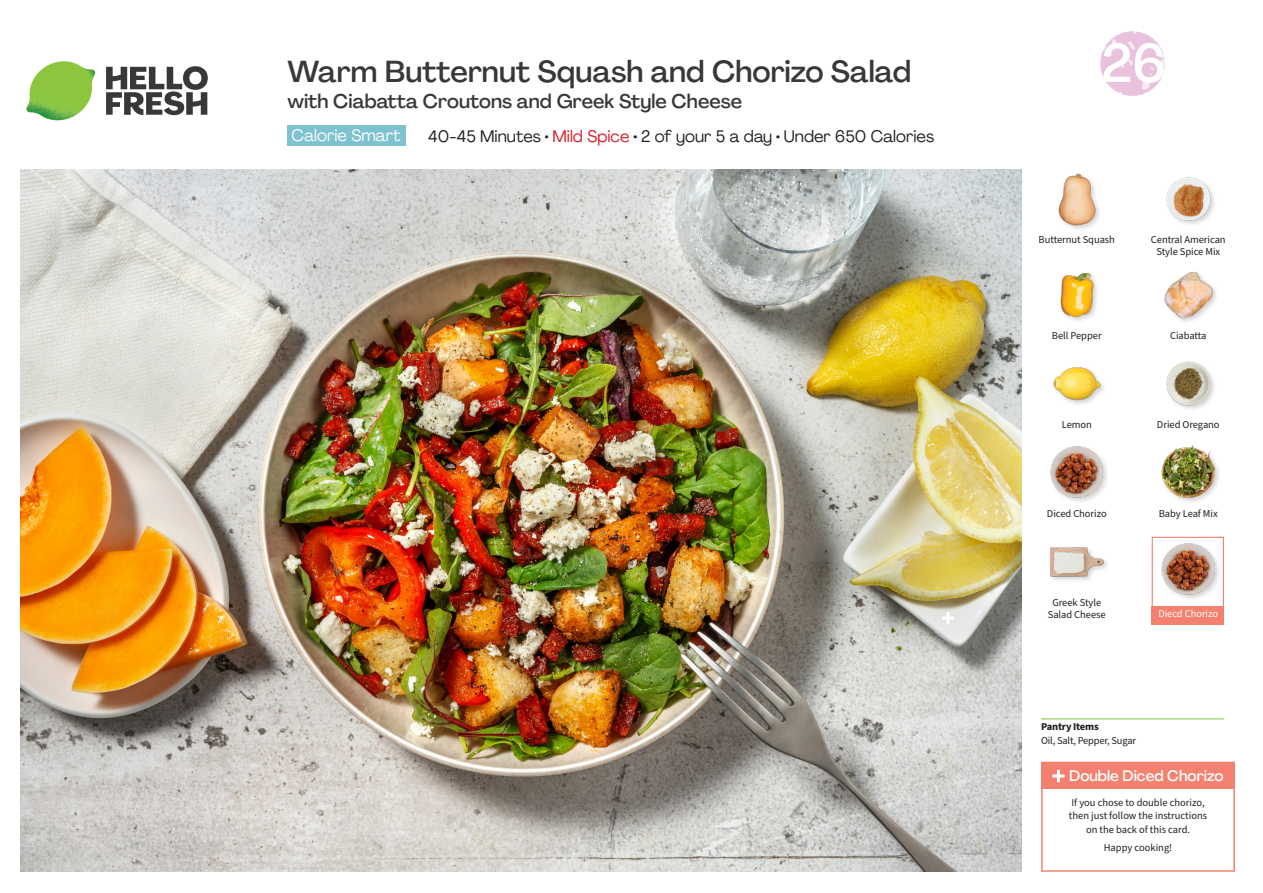
<style>
.page{position:relative;width:1263px;height:893px;background:#fff}
.page>*{position:absolute;margin:0;border:0;box-sizing:border-box;transform-origin:0 0}
._15_Titel_UK{font:500 30px "Agrandir";color:#383839}
._15_Titel_UK-2{font:500 19.5px "Agrandir";color:#383839}
._02_Box_Type{font:16.5px "Agrandir";color:#231f20}
._02_Box_Type-2{font:16.5px "Agrandir";color:#fff}
._16_StepsText{font:500 15px "Agrandir";color:#fff}
._18_FRONT_ingredients_UK{font:10.5px/12px "Source Sans Pro";letter-spacing:-.005em;color:#231f20;text-align:center}
._15_Titel_Steps{font:10.5px/13.5px "Source Sans Pro";color:#231f20;text-align:center}
._14_Allergene_Text_7pt{font:10.5px "Source Sans Pro";letter-spacing:-.02em;color:#231f20}
._00_Basic{font:10.5px "Source Sans Pro";color:#231f20}
._18_FRONT_ingredients_UK-2{font:10.5px "Source Sans Pro";letter-spacing:-.005em;color:#fff}
._14_Allergene_Text_7pt-2{font:700 10.5px "Source Sans Pro";letter-spacing:-.02em;color:#231f20}
.s1{color:#da1b2b}
</style>
<div class="page">
<svg style="left:106px;top:66px;width:102px;height:49px"></svg>
<img style="left:26px;top:61px;width:69px;height:59px">
<img style="left:21px;top:170px;width:1000px;height:702px">
<hr style="left:1041px;top:718px;width:183px;height:1px;background:#81c340">
<div style="left:287px;top:125px;width:119px;height:21px;background:#7fc2cf"></div>
<div style="left:1041px;top:762px;width:194px;height:110px;border:2px solid #f4806f"></div>
<div style="left:1041px;top:762px;width:193px;height:27px;background:#f4806f"></div>
<svg style="left:942px;top:612px;width:12px;height:12px"></svg>
<svg style="left:1052px;top:770px;width:12px;height:12px"></svg>
<div style="left:1049px;top:545px;width:62px;height:38px;background:#231f20;opacity:.2"></div>
<img style="left:1049px;top:545px;width:55px;height:38px">
<div style="left:1152px;top:537px;width:72px;height:72px;border:1px solid #f4806f"></div>
<div style="left:1152px;top:606px;width:72px;height:18px;background:#f4806f"></div>
<div style="left:1160px;top:542px;width:61px;height:60px;background:#231f20;opacity:.2"></div>
<img style="left:1160px;top:542px;width:57px;height:56px">
<img style="left:1053px;top:367px;width:51px;height:37px">
<div style="left:1049px;top:445px;width:60px;height:60px;background:#231f20;opacity:.2"></div>
<img style="left:1049px;top:445px;width:56px;height:56px">
<div style="left:1160px;top:445px;width:62px;height:60px;background:#231f20;opacity:.2"></div>
<img style="left:1160px;top:445px;width:57px;height:56px">
<img style="left:1166px;top:361px;width:48px;height:48px">
<div style="left:1057px;top:172px;width:45px;height:60px;background:#231f20;opacity:.2"></div>
<img style="left:1057px;top:172px;width:45px;height:56px">
<img style="left:1060px;top:273px;width:37px;height:48px">
<img style="left:1164px;top:271px;width:53px;height:51px">
<img style="left:1166px;top:177px;width:48px;height:47px">
<svg style="left:1100px;top:31px;width:65px;height:65px"></svg>
<p class="_15_Titel_UK" style="left:287px;top:53px;width:625px">Warm Butternut Squash and Chorizo Salad</p>
<p class="_15_Titel_UK-2" style="left:287px;top:89px;width:456px">with Ciabatta Croutons and Greek Style Cheese</p>
<p class="_02_Box_Type-2" style="left:292px;top:125px;width:110px">Calorie Smart</p>
<p class="_02_Box_Type" style="left:428px;top:126px;width:507px">40-45 Minutes • <span class="s1">Mild Spice</span> • 2 of your 5 a day • Under 650 Calories</p>
<p class="_18_FRONT_ingredients_UK" style="left:1039px;top:234px;width:78px">Butternut Squash</p>
<p class="_18_FRONT_ingredients_UK" style="left:1151px;top:234px;width:76px">Central American<br>Style Spice Mix</p>
<p class="_18_FRONT_ingredients_UK" style="left:1052px;top:330px;width:51px">Bell Pepper</p>
<p class="_18_FRONT_ingredients_UK" style="left:1170px;top:330px;width:38px">Ciabatta</p>
<p class="_18_FRONT_ingredients_UK" style="left:1062px;top:419px;width:32px">Lemon</p>
<p class="_18_FRONT_ingredients_UK" style="left:1157px;top:419px;width:64px">Dried Oregano</p>
<p class="_18_FRONT_ingredients_UK" style="left:1047px;top:508px;width:61px">Diced Chorizo</p>
<p class="_18_FRONT_ingredients_UK" style="left:1159px;top:508px;width:60px">Baby Leaf Mix</p>
<p class="_18_FRONT_ingredients_UK" style="left:1048px;top:596px;width:59px">Greek Style<br>Salad Cheese</p>
<p class="_18_FRONT_ingredients_UK-2" style="left:1158px;top:606px;width:61px">Diecd Chorizo</p>
<p class="_14_Allergene_Text_7pt-2" style="left:1041px;top:719px;width:59px">Pantry Items</p>
<p class="_14_Allergene_Text_7pt" style="left:1041px;top:734px;width:96px">Oil, Salt, Pepper, Sugar</p>
<p class="_16_StepsText" style="left:1069px;top:767px;width:156px">Double Diced Chorizo</p>
<p class="_15_Titel_Steps" style="left:1069px;top:796px;width:140px">If you chose to double chorizo, then just follow the instructions on the back of this card.</p>
<p class="_00_Basic" style="left:1104px;top:840px;width:70px">Happy cooking!</p>
</div>
